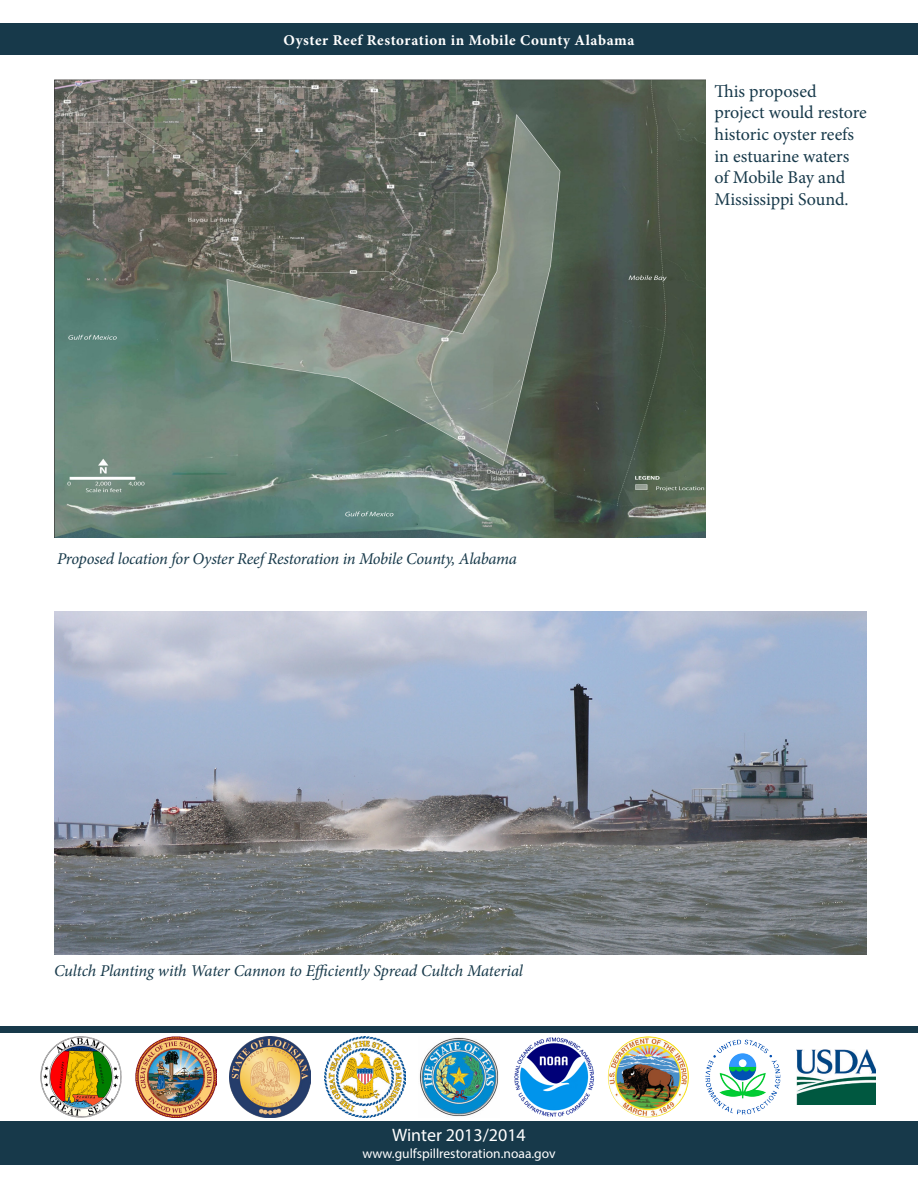
<style>
.page{position:relative;width:918px;height:1188px;background:#fff}
.page>*{position:absolute;margin:0;border:0;box-sizing:border-box;transform-origin:0 0}
.t1{font:18px/21.6px "Minion Pro";letter-spacing:-.005em;color:#17394a}
.t2{font:18px "Myriad Pro";color:#fff}
.t3{font:italic 16.5px "Minion Pro";letter-spacing:-.015em;color:#17394a}
.t4{font:700 15px "Minion Pro";letter-spacing:.035em;color:#fff}
.t5{font:13.5px "Myriad Pro";color:#fff}
</style>
<div class="page">
<img style="left:54px;top:611px;width:813px;height:343px">
<div style="left:0;top:1121px;width:918px;height:43px;background:#17394a"></div>
<div style="left:0;top:23px;width:918px;height:32px;background:#17394a"></div>
<img style="left:41px;top:1037px;width:81px;height:80px">
<img style="left:135px;top:1036px;width:81px;height:81px">
<img style="left:230px;top:1036px;width:81px;height:81px">
<img style="left:324px;top:1036px;width:81px;height:81px">
<img style="left:514px;top:1037px;width:80px;height:80px">
<img style="left:608px;top:1036px;width:81px;height:81px;border-radius:40px">
<img style="left:705px;top:1039px;width:76px;height:76px">
<img style="left:797px;top:1049px;width:79px;height:56px">
<img style="left:419px;top:1037px;width:80px;height:80px">
<div style="left:0;top:1026px;width:918px;height:7px;background:#17394a"></div>
<img style="left:54px;top:80px;width:651px;height:458px">
<p class="t4" style="left:283px;top:29px;width:353px">Oyster Reef Restoration in Mobile County Alabama</p>
<p class="t1" style="left:714px;top:80px;width:154px">This proposed project would restore historic oyster reefs in estuarine waters of Mobile Bay and<br>Mississippi Sound.</p>
<p class="t3" style="left:57px;top:548px;width:462px">Proposed location for Oyster Reef Restoration in Mobile County, Alabama</p>
<p class="t3" style="left:54px;top:959px;width:471px">Cultch Planting with Water Cannon to Efficiently Spread Cultch Material</p>
<p class="t2" style="left:392px;top:1124px;width:135px">Winter 2013/2014</p>
<p class="t5" style="left:362px;top:1145px;width:195px">www.gulfspillrestoration.noaa.gov</p>
</div>
